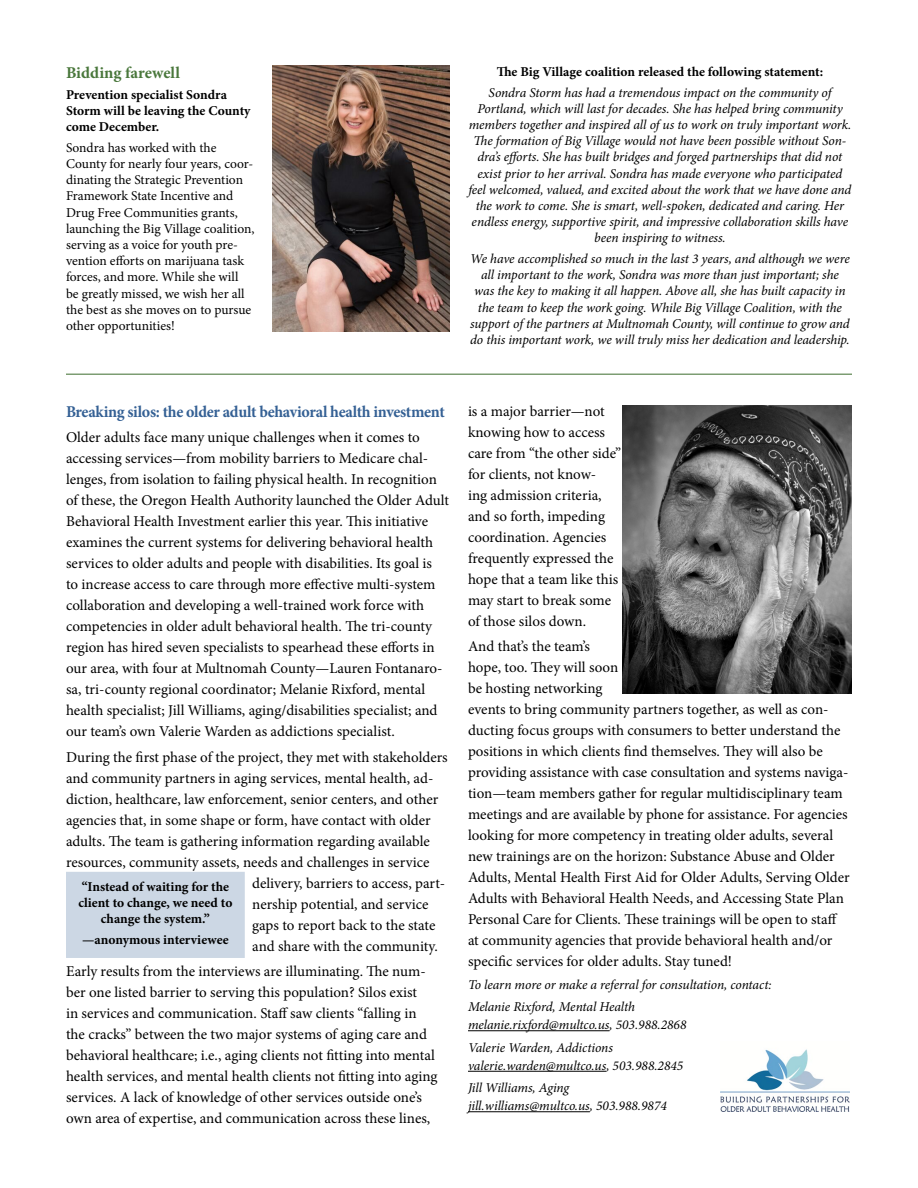
<style>
.page{position:relative;width:918px;height:1188px;background:#fff}
.page>*{position:absolute;margin:0;border:0;box-sizing:border-box;transform-origin:0 0}
.t1{font:700 16.5px "Minion Pro";letter-spacing:-.02em;color:#346094}
.t2{font:700 16.5px "Minion Pro";color:#49773b}
.t3{font:15px/21px "Minion Pro";color:#000}
.t4{font:italic 13.5px/16.2px "Minion Pro";letter-spacing:-.005em;color:#000}
.t5{font:13.5px/16.2px "Minion Pro";letter-spacing:-.005em;color:#000}
.t6{font:700 13.5px/16.2px "Minion Pro";color:#000;text-align:center}
</style>
<div class="page">
<img style="left:721px;top:1049px;width:128px;height:63px">
<hr style="left:468px;top:1030px;width:142px;height:1px;background:#000">
<hr style="left:468px;top:1071px;width:138px;height:1px;background:#000">
<hr style="left:468px;top:1111px;width:122px;height:1px;background:#000">
<img style="left:623px;top:406px;width:229px;height:288px">
<div style="left:66px;top:872px;width:179px;height:86px;background:#ccd7e4"></div>
<hr style="left:66px;top:374px;width:786px;height:1px;background:#7c9d72">
<img style="left:272px;top:66px;width:177px;height:265px">
<p class="t2" style="left:66px;top:61px;width:115px">Bidding farewell</p>
<p class="t6" style="left:66px;top:86px;width:186px;text-align:left">Prevention specialist Sondra<br>Storm will be leaving the County come December.</p>
<p class="t5" style="left:66px;top:139px;width:190px">Sondra has worked with the<br>County for nearly four years, coor&shy;dinating the Strategic Prevention<br>Framework State Incentive and<br>Drug Free Communities grants, launching the Big Village coalition, serving as a voice for youth pre&shy;vention efforts on marijuana task forces, and more. While she will<br>be greatly missed, we wish her all the best as she moves on to pursue other opportunities!</p>
<p class="t6" style="left:497px;top:63px;width:328px">The Big Village coalition released the following statement:</p>
<p class="t4" style="left:468px;top:84px;width:385px;text-align:center">Sondra Storm has had a tremendous impact on the community of Portland, which will last for decades. She has helped bring community members together and inspired all of us to work on truly important work.<br>The formation of Big Village would not have been possible without Son&shy;dra’s efforts. She has built bridges and forged partnerships that did not exist prior to her arrival. Sondra has made everyone who participated feel welcomed, valued, and excited about the work that we have done and the work to come. She is smart, well-spoken, dedicated and caring. Her endless energy, supportive spirit, and impressive collaboration skills have been inspiring to witness.</p>
<p class="t4" style="left:470px;top:251px;width:381px;text-align:center">We have accomplished so much in the last 3 years, and although we were all important to the work, Sondra was more than just important; she was the key to making it all happen. Above all, she has built capacity in the team to keep the work going. While Big Village Coalition, with the support of the partners at Multnomah County, will continue to grow and do this important work, we will truly miss her dedication and leadership.</p>
<p class="t1" style="left:66px;top:400px;width:380px">Breaking silos: the older adult behavioral health investment</p>
<p class="t3" style="left:66px;top:427px;width:385px">Older adults face many unique challenges when it comes to accessing services—from mobility barriers to Medicare chal&shy;lenges, from isolation to failing physical health. In recognition of these, the Oregon Health Authority launched the Older Adult Behavioral Health Investment earlier this year. This initiative examines the current systems for delivering behavioral health services to older adults and people with disabilities. Its goal is<br>to increase access to care through more effective multi-system collaboration and developing a well-trained work force with competencies in older adult behavioral health. The tri-county region has hired seven specialists to spearhead these efforts in our area, with four at Multnomah County—Lauren Fontanaro&shy;sa, tri-county regional coordinator; Melanie Rixford, mental health specialist; Jill Williams, aging/disabilities specialist; and our team’s own Valerie Warden as addictions specialist.</p>
<p class="t3" style="left:66px;top:747px;width:383px">During the first phase of the project, they met with stakeholders</p>
<p class="t3" style="left:66px;top:768px;width:369px">and community partners in aging services, mental health, ad-</p>
<p class="t3" style="left:66px;top:789px;width:374px">diction, healthcare, law enforcement, senior centers, and other</p>
<p class="t3" style="left:66px;top:810px;width:366px">agencies that, in some shape or form, have contact with older</p>
<p class="t3" style="left:66px;top:831px;width:365px">adults. The team is gathering information regarding available</p>
<p class="t3" style="left:66px;top:852px;width:365px">resources, community assets, needs and challenges in service</p>
<p class="t3" style="left:252px;top:873px;width:194px">delivery, barriers to access, part-</p>
<p class="t3" style="left:252px;top:894px;width:178px">nership potential, and service</p>
<p class="t3" style="left:252px;top:915px;width:185px">gaps to report back to the state</p>
<p class="t3" style="left:252px;top:936px;width:187px">and share with the community.</p>
<p class="t3" style="left:66px;top:961px;width:373px">Early results from the interviews are illuminating. The num&shy;ber one listed barrier to serving this population? Silos exist<br>in services and communication. Staff saw clients “falling in the cracks” between the two major systems of aging care and behavioral healthcare; i.e., aging clients not fitting into mental health services, and mental health clients not fitting into aging services. A lack of knowledge of other services outside one’s own area of expertise, and communication across these lines,</p>
<p class="t6" style="left:78px;top:878px;width:156px">“Instead of waiting for the client to change, we need to change the system.”</p>
<p class="t6" style="left:82px;top:931px;width:148px">—anonymous interviewee</p>
<p class="t3" style="left:468px;top:401px;width:155px">is a major barrier—not knowing how to access care from “the other side” for clients, not know-<br>ing admission criteria, and so forth, impeding coordination. Agencies frequently expressed the hope that a team like this may start to break some of those silos down.</p>
<p class="t3" style="left:468px;top:636px;width:383px">And that’s the team’s<br>hope, too. They will soon<br>be hosting networking<br>events to bring community partners together, as well as con&shy;ducting focus groups with consumers to better understand the positions in which clients find themselves. They will also be providing assistance with case consultation and systems naviga&shy;tion—team members gather for regular multidisciplinary team meetings and are available by phone for assistance. For agencies looking for more competency in treating older adults, several new trainings are on the horizon: Substance Abuse and Older Adults, Mental Health First Aid for Older Adults, Serving Older Adults with Behavioral Health Needs, and Accessing State Plan Personal Care for Clients. These trainings will be open to staff at community agencies that provide behavioral health and/or specific services for older adults. Stay tuned!</p>
<p class="t4" style="left:468px;top:973px;width:305px;line-height:22.5px">To learn more or make a referral for consultation, contact:<br>Melanie Rixford, Mental Health</p>
<p class="t4" style="left:468px;top:1014px;width:220px;line-height:22.5px">melanie.rixford@multco.us, 503.988.2868<br>Valerie Warden, Addictions</p>
<p class="t4" style="left:468px;top:1054px;width:217px;line-height:22.5px">valerie.warden@multco.us, 503.988.2845<br>Jill Williams, Aging</p>
<p class="t4" style="left:468px;top:1098px;width:200px">jill.williams@multco.us, 503.988.9874</p>
</div>
